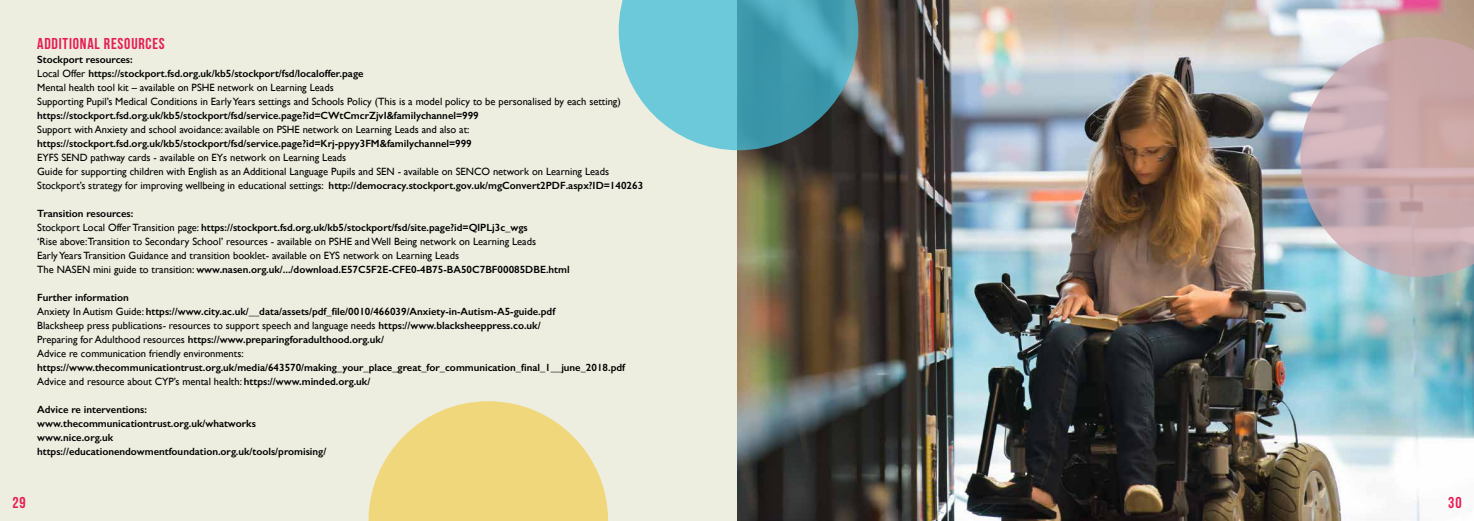
<style>
.page{position:relative;width:1474px;height:521px;background:#fff}
.page>*{position:absolute;margin:0;border:0;box-sizing:border-box;transform-origin:0 0}
.t1{font:700 15.75px "Bebas Neue";letter-spacing:.05em;color:#e61d53}
.t2{font:10.5px/14px "Gill Sans";color:#000}
.t3{font:600 10.5px/14px "Gill Sans";color:#000}
.s1{font-weight:600}
.s2{font-weight:400}
</style>
<div class="page">
<div style="left:0;top:0;width:737px;height:521px;background:#edeee0"></div>
<img style="left:737px;top:0;width:736px;height:521px">
<svg style="left:368px;top:401px;width:240px;height:120px"></svg>
<svg style="left:618px;top:0;width:240px;height:150px;background:#63aebc"></svg>
<svg style="left:1300px;top:37px;width:173px;height:240px;background:#c6b0b5"></svg>
<h1 class="t1" style="left:37px;top:35px;width:129px">ADDITIONAL RESOURCES</h1>
<p class="t2" style="left:37px;top:52px;width:585px"><span class="s1">Stockport resources:<br></span>Local Offer <span class="s1">https://stockport.fsd.org.uk/kb5/stockport/fsd/localoffer.page<br></span>Mental health tool kit – available on PSHE network on Learning Leads<br>Supporting Pupil’s Medical Conditions in Early Years settings and Schools Policy (This is a model policy to be personalised by each setting)</p>
<p class="t3" style="left:37px;top:108px;width:443px">https://stockport.fsd.org.uk/kb5/stockport/fsd/service.page?id=CWtCmcrZjvI&amp;familychannel=999</p>
<p class="t2" style="left:37px;top:122px;width:434px">Support with Anxiety and school avoidance: available on PSHE network on Learning Leads and also at:</p>
<p class="t3" style="left:37px;top:136px;width:436px">https://stockport.fsd.org.uk/kb5/stockport/fsd/service.page?id=Krj-ppyy3FM&amp;familychannel=999</p>
<p class="t2" style="left:37px;top:150px;width:607px">EYFS SEND pathway cards - available on EYs network on Learning Leads<br>Guide for supporting children with English as an Additional Language Pupils and SEN - available on SENCO network on Learning Leads<br>Stockport’s strategy for improving wellbeing in educational settings: <span class="s1">http://democracy.stockport.gov.uk/mgConvert2PDF.aspx?ID=140263</span></p>
<p class="t2" style="left:37px;top:206px;width:534px"><span class="s1">Transition resources:<br></span>Stockport Local Offer Transition page: <span class="s1">https://stockport.fsd.org.uk/kb5/stockport/fsd/site.page?id=QlPLj3c_wgs<br></span>‘Rise above:Transition to Secondary School’ resources - available on PSHE and Well Being network on Learning Leads<br>Early Years Transition Guidance and transition booklet- available on EYS network on Learning Leads<br>The NASEN mini guide to transition: <span class="s1">www.nasen.org.uk/.../download.E57C5F2E-CFE0-4B75-BA50C7BF00085DBE.html</span></p>
<p class="t3" style="left:37px;top:290px;width:519px">Further information<br><span class="s2">Anxiety In Autism Guide:</span> https://www.city.ac.uk/__data/assets/pdf_file/0010/466039/Anxiety-in-Autism-A5-guide.pdf <span class="s2">Blacksheep press publications- resources to support speech and language needs</span> https://www.blacksheeppress.co.uk/ <span class="s2">Preparing for Adulthood resources</span> https://www.preparingforadulthood.org.uk/<br><span class="s2">Advice re communication friendly environments:</span></p>
<p class="t3" style="left:37px;top:360px;width:589px">https://www.thecommunicationtrust.org.uk/media/643570/making_your_place_great_for_communication_final_1__june_2018.pdf<br><span class="s2">Advice and resource about CYP’s mental health:</span> https://www.minded.org.uk/</p>
<p class="t3" style="left:37px;top:402px;width:290px">Advice re interventions: www.thecommunicationtrust.org.uk/whatworks www.nice.org.uk https://educationendowmentfoundation.org.uk/tools/promising/</p>
<h1 class="t1" style="left:12px;top:493px;width:15px">29</h1>
<h1 class="t1" style="left:1448px;top:493px;width:15px">30</h1>
</div>
